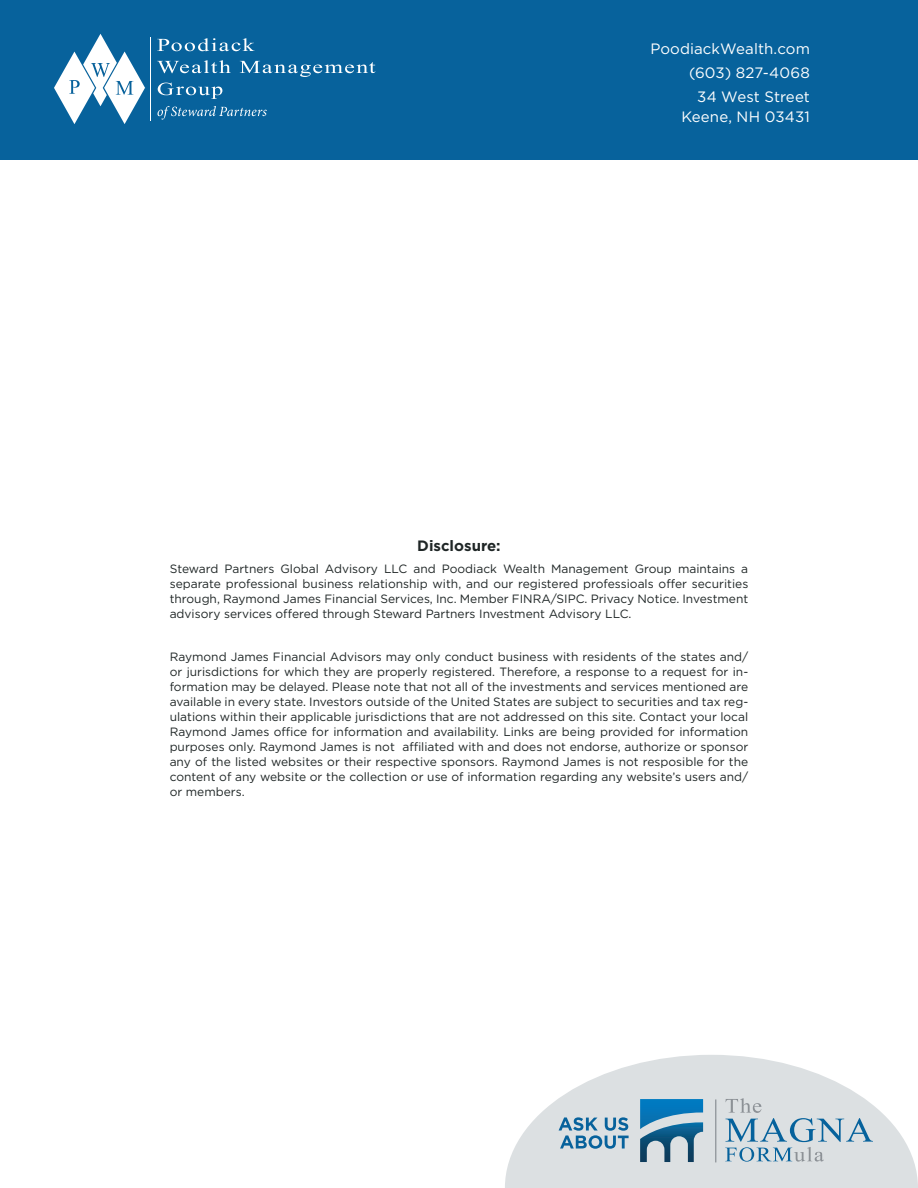
<style>
.page{position:relative;width:918px;height:1188px;background:#fff}
.page>*{position:absolute;margin:0;border:0;box-sizing:border-box;transform-origin:0 0}
.t1{font:15px/24px "Gotham Pro";letter-spacing:.01em;color:#fff;text-align:right}
.t2{font:700 15px "Gotham Pro";color:#1f2626}
.t3{font:12px/15px "Gotham Pro";color:#1f2626;text-align:justify}
</style>
<div class="page">
<svg style="left:505px;top:1055px;width:413px;height:133px;fill:#dce0e2"></svg>
<div style="left:0;top:0;width:918px;height:160px;background:#07629c"></div>
<hr style="left:150px;top:37px;width:1px;height:84px;background:#fff">
<svg style="left:54px;top:34px;width:92px;height:90px"></svg>
<svg style="left:157px;top:38px;width:98px;height:13px"></svg>
<svg style="left:157px;top:60px;width:74px;height:13px"></svg>
<svg style="left:240px;top:61px;width:135px;height:16px"></svg>
<svg style="left:158px;top:83px;width:64px;height:16px"></svg>
<svg style="left:158px;top:106px;width:109px;height:14px"></svg>
<svg style="left:725px;top:1098px;width:148px;height:64px;background:#bfced7"></svg>
<hr style="left:715px;top:1099px;width:1px;height:63px;background:#8c9196">
<svg style="left:640px;top:1099px;width:63px;height:63px;background:#5f97b8"></svg>
<svg style="left:559px;top:1117px;width:70px;height:32px;background:#8eb2c8"></svg>
<p class="t1" style="left:650px;top:37px;width:161px">PoodiackWealth.com (603) 827-4068<br>34 West Street</p>
<p class="t1" style="left:681px;top:104px;width:130px">Keene, NH 03431</p>
<p class="t2" style="left:417px;top:537px;width:85px">Disclosure:</p>
<p class="t3" style="left:170px;top:561px;width:580px">Steward Partners Global Advisory LLC and Poodiack Wealth Management Group maintains a separate professional business relationship with, and our registered professioals offer securities through, Raymond James Financial Services, Inc. Member FINRA/SIPC. Privacy Notice. Investment advisory services offered through Steward Partners Investment Advisory LLC.</p>
<p class="t3" style="left:170px;top:649px;width:580px">Raymond James Financial Advisors may only conduct business with residents of the states and/ or jurisdictions for which they are properly registered. Therefore, a response to a request for in&shy;formation may be delayed. Please note that not all of the investments and services mentioned are available in every state. Investors outside of the United States are subject to securities and tax reg&shy;ulations within their applicable jurisdictions that are not addressed on this site. Contact your local Raymond James office for information and availability. Links are being provided for information purposes only. Raymond James is not affiliated with and does not endorse, authorize or sponsor any of the listed websites or their respective sponsors. Raymond James is not resposible for the content of any website or the collection or use of information regarding any website’s users and/ or members.</p>
</div>
